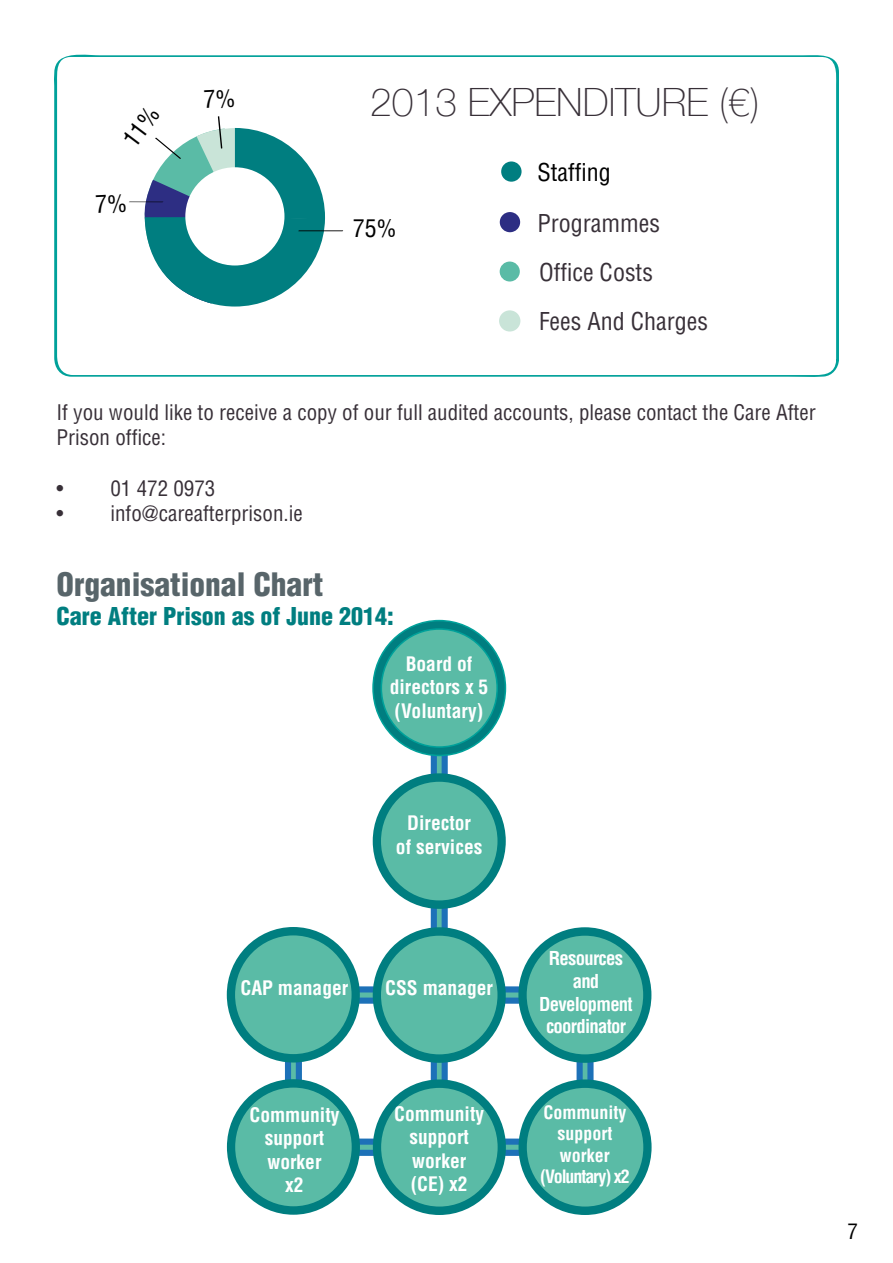
<style>
.page{position:relative;width:893px;height:1263px;background:#fff}
.page>*{position:absolute;margin:0;border:0;box-sizing:border-box;transform-origin:0 0}
.t1{font:100 39px "Helvetica Neue LT Com";color:#383038}
.t2{font:900 condensed 31.5px "Helvetica LT Std";color:#58656a}
.t3{font:condensed 24px "Helvetica LT Std";color:#383038}
.t4{font:900 condensed 24px "Helvetica LT Std";color:#007e80}
.t5{font:condensed 24px "Helvetica LT Std";color:#000}
.t6{font:condensed 21px/25.2px "Helvetica LT Std";color:#383038}
.t7{font:condensed 21px "Helvetica LT Std";color:#000}
.t8{font:700 condensed 19.5px/23.4px "Helvetica LT Std";color:#fff;text-align:center}
.t9{font:700 condensed 18.75px/22.5px "Helvetica LT Std";letter-spacing:-.04em;color:#fff;text-align:center}
.t10{font:700 condensed 18px/21.6px "Helvetica LT Std";color:#fff;text-align:center}
</style>
<div class="page">
<div style="left:431px;top:738px;width:17px;height:60px;background:#5abba6;border:6px solid #1d71b8"></div>
<div style="left:431px;top:888px;width:17px;height:60px;background:#5abba6;border:6px solid #1d71b8"></div>
<div style="left:431px;top:1042px;width:17px;height:60px;background:#5abba6;border:6px solid #1d71b8"></div>
<div style="left:285px;top:1042px;width:17px;height:60px;background:#5abba6;border:6px solid #1d71b8"></div>
<div style="left:342px;top:989px;width:52px;height:12px;background:#5abba6"></div>
<div style="left:338px;top:986px;width:59px;height:18px;border:6px solid #1d71b8"></div>
<div style="left:485px;top:989px;width:53px;height:12px;background:#5abba6"></div>
<div style="left:482px;top:986px;width:59px;height:18px;border:6px solid #1d71b8"></div>
<div style="left:337px;top:1141px;width:53px;height:12px;background:#5abba6"></div>
<div style="left:334px;top:1138px;width:59px;height:18px;border:6px solid #1d71b8"></div>
<div style="left:485px;top:1141px;width:53px;height:12px;background:#5abba6"></div>
<div style="left:482px;top:1138px;width:59px;height:18px;border:6px solid #1d71b8"></div>
<div style="left:577px;top:1046px;width:17px;height:60px;background:#5abba6;border:6px solid #1d71b8"></div>
<div style="left:518px;top:927px;width:133px;height:136px;background:#007e80;border-radius:50%"></div>
<div style="left:527px;top:936px;width:116px;height:118px;background:#5abba6;border-radius:50%"></div>
<div style="left:518px;top:1079px;width:134px;height:136px;background:#007e80;border-radius:50%"></div>
<div style="left:527px;top:1088px;width:116px;height:118px;background:#5abba6;border-radius:50%"></div>
<div style="left:373px;top:927px;width:133px;height:136px;background:#007e80;border-radius:50%"></div>
<div style="left:381px;top:936px;width:116px;height:118px;background:#5abba6;border-radius:50%"></div>
<div style="left:373px;top:1079px;width:133px;height:136px;background:#007e80;border-radius:50%"></div>
<div style="left:381px;top:1088px;width:117px;height:118px;background:#5abba6;border-radius:50%"></div>
<div style="left:227px;top:927px;width:133px;height:135px;background:#007e80;border-radius:50%"></div>
<div style="left:235px;top:935px;width:117px;height:119px;background:#5abba6;border-radius:50%"></div>
<div style="left:227px;top:1079px;width:133px;height:136px;background:#007e80;border-radius:50%"></div>
<div style="left:235px;top:1087px;width:117px;height:119px;background:#5abba6;border-radius:50%"></div>
<div style="left:373px;top:621px;width:132px;height:134px;background:#007e80;border-radius:50%"></div>
<div style="left:381px;top:629px;width:116px;height:118px;background:#5abba6;border-radius:50%"></div>
<div style="left:381px;top:628px;width:117px;height:120px;border:2px solid #00a19a;border-radius:50%"></div>
<div style="left:373px;top:773px;width:133px;height:136px;background:#007e80;border-radius:50%"></div>
<div style="left:381px;top:782px;width:116px;height:118px;background:#5abba6;border-radius:50%"></div>
<svg style="left:54px;top:54px;width:785px;height:323px"></svg>
<div style="left:501px;top:161px;width:21px;height:21px;background:#007e80;border-radius:50%"></div>
<div style="left:500px;top:262px;width:20px;height:19px;background:#5abba6;border-radius:50%"></div>
<div style="left:499px;top:310px;width:21px;height:21px;background:#c9e4d8;border-radius:50%"></div>
<div style="left:500px;top:212px;width:20px;height:20px;background:#2d2e83;border-radius:50%"></div>
<svg style="left:96px;top:89px;width:248px;height:218px"></svg>
<h1 class="t1" style="left:370px;top:79px;width:391px">2013 EXPENDITURE (€)</h1>
<p class="t5" style="left:537px;top:158px;width:75px">Staffing</p>
<p class="t5" style="left:353px;top:213px;width:45px">75%</p>
<p class="t3" style="left:537px;top:208px;width:124px">Programmes</p>
<p class="t3" style="left:539px;top:257px;width:115px">Office Costs</p>
<p class="t3" style="left:539px;top:306px;width:171px">Fees And Charges</p>
<p class="t6" style="left:56px;top:400px;width:761px">If you would like to receive a copy of our full audited accounts, please contact the Care After<br>Prison office:</p>
<p class="t6" style="left:56px;top:475px;width:160px">• 01 472 0973</p>
<p class="t6" style="left:56px;top:500px;width:248px">• info@careafterprison.ie</p>
<h2 class="t2" style="left:56px;top:565px;width:268px">Organisational Chart</h2>
<p class="t4" style="left:56px;top:601px;width:339px">Care After Prison as of June 2014:</p>
<p class="t8" style="left:390px;top:652px;width:100px">Board of directors x 5 (Voluntary)</p>
<p class="t8" style="left:396px;top:811px;width:88px">Director<br>of services</p>
<p class="t8" style="left:241px;top:976px;width:109px">CAP manager</p>
<p class="t8" style="left:385px;top:976px;width:109px">CSS manager</p>
<p class="t9" style="left:539px;top:947px;width:95px">Resources and<br>Development coordinator</p>
<p class="t8" style="left:249px;top:1103px;width:91px">Community support worker<br>x2</p>
<p class="t8" style="left:394px;top:1102px;width:91px">Community support worker (CE) x2</p>
<p class="t10" style="left:540px;top:1101px;width:91px">Community support worker (Voluntary) x2</p>
<p class="t7" style="left:848px;top:1218px;width:12px">7</p>
</div>
